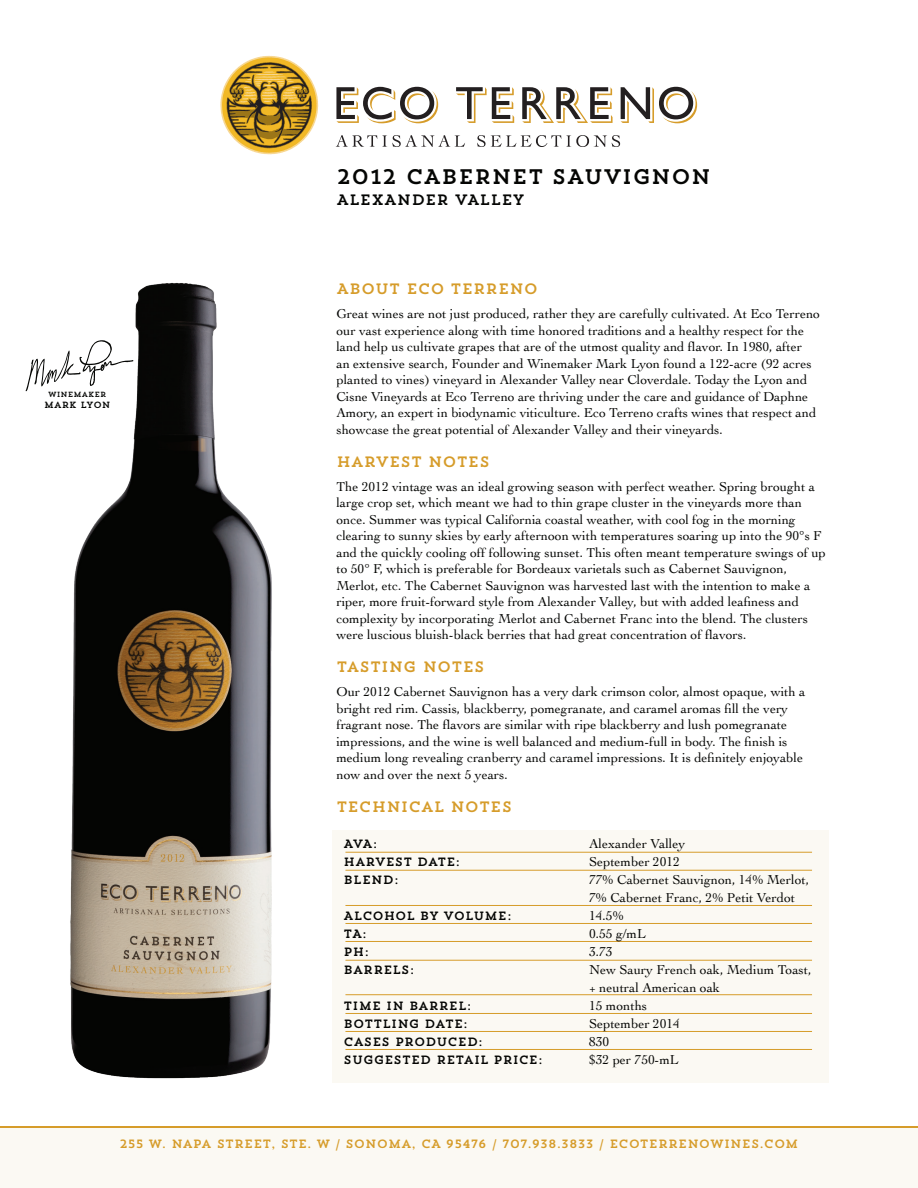
<style>
.page{position:relative;width:918px;height:1188px;background:#fff}
.page>*{position:absolute;margin:0;border:0;box-sizing:border-box;transform-origin:0 0}
.t1{font:21px "Trend Slab One";color:#040503}
.t2{font:15px "Trend Slab One";color:#d69c2a}
.t3{font:15px "Trend Slab One";color:#040503}
.t4{font:13.5px/16.5px "Cochin";color:#040503}
.t5{font:12px "Trend Slab One";color:#040503}
.t6{font:12px "Trend Slab One";color:#d69c2a}
.t7{font:9px "Trend Slab One";letter-spacing:-.005em;color:#040503}
.t8{font:7.5px "Trend Slab One";color:#040503}
</style>
<div class="page">
<div style="left:0;top:1126px;width:918px;height:62px;background:#fbf9f3"></div>
<hr style="left:1px;top:1126px;width:917px;height:2px;background:#d69c2a">
<img style="left:70px;top:283px;width:202px;height:796px">
<svg style="left:220px;top:56px;width:98px;height:98px"></svg>
<svg style="left:621px;top:87px;width:76px;height:36px"></svg>
<svg style="left:522px;top:87px;width:91px;height:36px"></svg>
<svg style="left:336px;top:87px;width:102px;height:36px"></svg>
<svg style="left:456px;top:87px;width:58px;height:36px"></svg>
<div style="left:332px;top:830px;width:497px;height:253px;background:#fbf9f3"></div>
<hr style="left:345px;top:852px;width:467px;height:1px;background:#d69c2a">
<hr style="left:345px;top:870px;width:467px;height:1px;background:#d69c2a">
<hr style="left:345px;top:905px;width:467px;height:1px;background:#d69c2a">
<hr style="left:345px;top:960px;width:467px;height:1px;background:#d69c2a">
<hr style="left:345px;top:923px;width:467px;height:1px;background:#d69c2a">
<hr style="left:345px;top:941px;width:467px;height:1px;background:#d69c2a">
<hr style="left:345px;top:994px;width:467px;height:1px;background:#d69c2a">
<hr style="left:345px;top:1013px;width:467px;height:1px;background:#d69c2a">
<hr style="left:345px;top:1031px;width:467px;height:1px;background:#d69c2a">
<hr style="left:345px;top:1049px;width:467px;height:1px;background:#d69c2a">
<svg style="left:336px;top:135px;width:129px;height:12px"></svg>
<svg style="left:477px;top:135px;width:143px;height:12px"></svg>
<svg style="left:26px;top:340px;width:107px;height:51px"></svg>
<h1 class="t1" style="left:336px;top:163px;width:376px">2012 CABERNET SAUVIGNON</h1>
<p class="t3" style="left:336px;top:190px;width:190px">ALEXANDER VALLEY</p>
<p class="t8" style="left:48px;top:390px;width:60px">WINEMAKER</p>
<p class="t7" style="left:44px;top:399px;width:68px">MARK LYON</p>
<p class="t2" style="left:336px;top:279px;width:203px">ABOUT ECO TERRENO</p>
<p class="t4" style="left:336px;top:305px;width:485px">Great wines are not just produced, rather they are carefully cultivated. At Eco Terreno our vast experience along with time honored traditions and a healthy respect for the land help us cultivate grapes that are of the utmost quality and flavor. In 1980, after<br>an extensive search, Founder and Winemaker Mark Lyon found a 122-acre (92 acres planted to vines) vineyard in Alexander Valley near Cloverdale. Today the Lyon and Cisne Vineyards at Eco Terreno are thriving under the care and guidance of Daphne Amory, an expert in biodynamic viticulture. Eco Terreno crafts wines that respect and showcase the great potential of Alexander Valley and their vineyards.</p>
<p class="t2" style="left:336px;top:452px;width:155px">HARVEST NOTES</p>
<p class="t4" style="left:336px;top:478px;width:491px">The 2012 vintage was an ideal growing season with perfect weather. Spring brought a large crop set, which meant we had to thin grape cluster in the vineyards more than once. Summer was typical California coastal weather, with cool fog in the morning clearing to sunny skies by early afternoon with temperatures soaring up into the 90°s F and the quickly cooling off following sunset. This often meant temperature swings of up to 50° F, which is preferable for Bordeaux varietals such as Cabernet Sauvignon, Merlot, etc. The Cabernet Sauvignon was harvested last with the intention to make a riper, more fruit-forward style from Alexander Valley, but with added leafiness and complexity by incorporating Merlot and Cabernet Franc into the blend. The clusters were luscious bluish-black berries that had great concentration of flavors.</p>
<p class="t2" style="left:336px;top:657px;width:150px">TASTING NOTES</p>
<p class="t4" style="left:336px;top:683px;width:470px">Our 2012 Cabernet Sauvignon has a very dark crimson color, almost opaque, with a bright red rim. Cassis, blackberry, pomegranate, and caramel aromas fill the very fragrant nose. The flavors are similar with ripe blackberry and lush pomegranate impressions, and the wine is well balanced and medium-full in body. The finish is medium long revealing cranberry and caramel impressions. It is definitely enjoyable now and over the next 5 years.</p>
<p class="t2" style="left:336px;top:797px;width:177px">TECHNICAL NOTES</p>
<p class="t5" style="left:344px;top:836px;width:35px">AVA:</p>
<p class="t4" style="left:589px;top:835px;width:98px">Alexander Valley</p>
<p class="t5" style="left:344px;top:854px;width:118px">HARVEST DATE:</p>
<p class="t4" style="left:589px;top:853px;width:92px">September 2012</p>
<p class="t5" style="left:344px;top:872px;width:57px">BLEND:</p>
<p class="t4" style="left:589px;top:871px;width:221px;line-height:18px">77% Cabernet Sauvignon, 14% Merlot,<br>7% Cabernet Franc, 2% Petit Verdot</p>
<p class="t5" style="left:344px;top:908px;width:170px">ALCOHOL BY VOLUME:</p>
<p class="t4" style="left:589px;top:907px;width:36px">14.5%</p>
<p class="t5" style="left:344px;top:926px;width:25px">TA:</p>
<p class="t4" style="left:589px;top:925px;width:58px">0.55 g/mL</p>
<p class="t5" style="left:344px;top:944px;width:27px">PH:</p>
<p class="t4" style="left:589px;top:943px;width:25px">3.73</p>
<p class="t5" style="left:344px;top:962px;width:72px">BARRELS:</p>
<p class="t4" style="left:589px;top:961px;width:224px;line-height:18px">New Saury French oak, Medium Toast, + neutral American oak</p>
<p class="t5" style="left:344px;top:998px;width:129px">TIME IN BARREL:</p>
<p class="t4" style="left:589px;top:997px;width:60px">15 months</p>
<p class="t5" style="left:344px;top:1016px;width:126px">BOTTLING DATE:</p>
<p class="t4" style="left:589px;top:1015px;width:92px">September 2014</p>
<p class="t5" style="left:344px;top:1034px;width:141px">CASES PRODUCED:</p>
<p class="t4" style="left:589px;top:1033px;width:22px">830</p>
<p class="t5" style="left:344px;top:1052px;width:201px">SUGGESTED RETAIL PRICE:</p>
<p class="t4" style="left:589px;top:1051px;width:91px">$32 per 750-mL</p>
<p class="t6" style="left:119px;top:1136px;width:681px">255 W. NAPA STREET, STE. W / SONOMA, CA 95476 / 707.938.3833 / ECOTERRENOWINES.COM</p>
</div>
